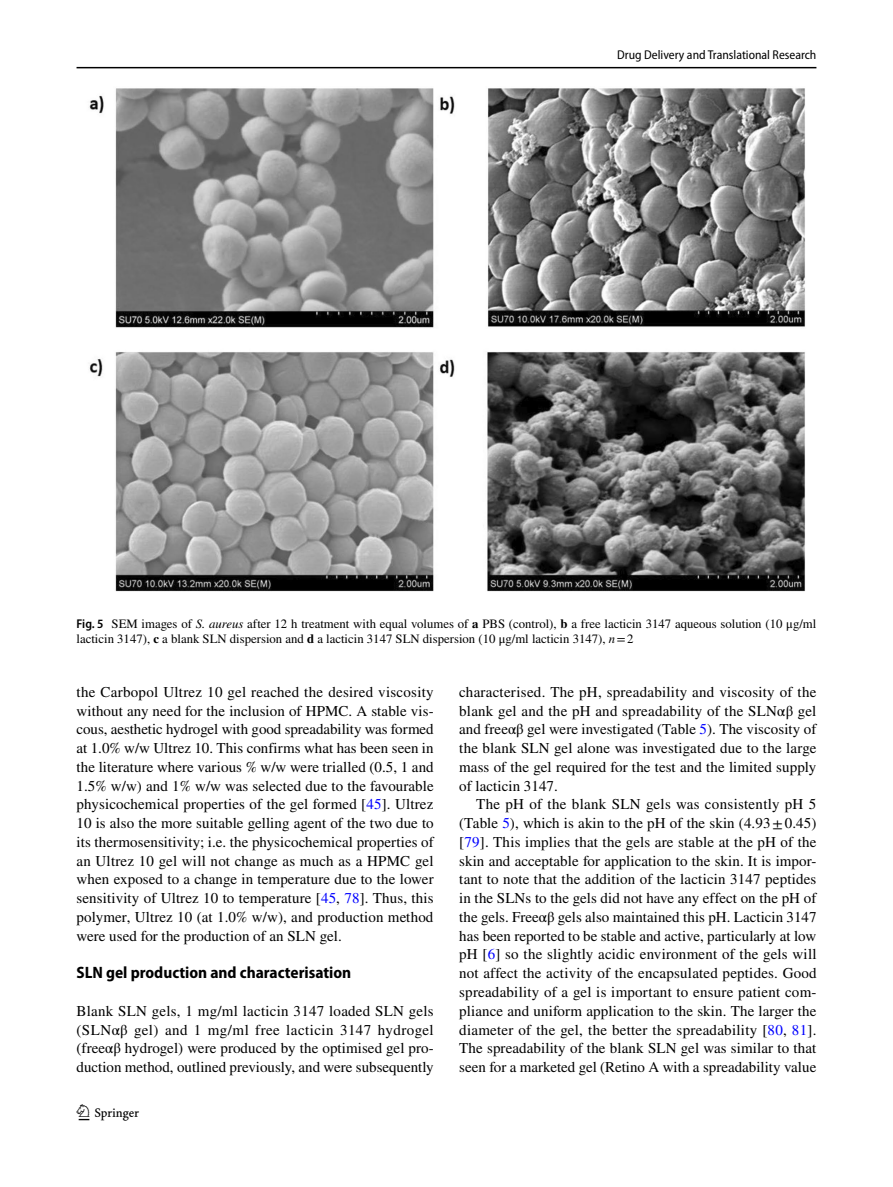
<style>
.page{position:relative;width:893px;height:1187px;background:#fff}
.page>*{position:absolute;margin:0;border:0;box-sizing:border-box;transform-origin:0 0}
.t1{font:22.5px "Springnew Regular 2";color:#000}
.t2{font:700 semi-condensed 16.5px "Myriad Pro";color:#000}
.t3{font:15px/18.8px "STIX";color:#000;text-align:justify}
.t4{font:12.75px/15px "STIX";color:#000}
.t5{font:semi-condensed 12.75px "Myriad Pro";color:#000}
.s1{font-family:"Myriad Pro";font-weight:600;font-stretch:semi-condensed}
.s2{font-style:italic}
.s3{font-weight:700}
.s4{color:#00f}
</style>
<div class="page">
<hr style="left:77px;top:67px;width:739px;height:1px;background:#000">
<img style="left:89px;top:88px;width:716px;height:504px">
<p class="t5" style="left:617px;top:48px;width:201px">Drug Delivery and Translational Research</p>
<p class="t4" style="left:77px;top:616px;width:741px"><span class="s1">Fig. 5</span> SEM images of <span class="s2">S. aureus</span> after 12 h treatment with equal volumes of <span class="s3">a</span> PBS (control), <span class="s3">b</span> a free lacticin 3147 aqueous solution (10 μg/ml lacticin 3147), <span class="s3">c</span> a blank SLN dispersion and <span class="s3">d</span> a lacticin 3147 SLN dispersion (10 μg/ml lacticin 3147), <span class="s2">n</span>=2</p>
<p class="t3" style="left:77px;top:683px;width:359px">the Carbopol Ultrez 10 gel reached the desired viscosity without any need for the inclusion of HPMC. A stable vis&shy;cous, aesthetic hydrogel with good spreadability was formed at 1.0% w/w Ultrez 10. This confirms what has been seen in the literature where various % w/w were trialled (0.5, 1 and 1.5% w/w) and 1% w/w was selected due to the favourable physicochemical properties of the gel formed [<span class="s4">45</span>]. Ultrez 10 is also the more suitable gelling agent of the two due to its thermosensitivity; i.e. the physicochemical properties of an Ultrez 10 gel will not change as much as a HPMC gel when exposed to a change in temperature due to the lower sensitivity of Ultrez 10 to temperature [<span class="s4">45</span>, <span class="s4">78</span>]. Thus, this polymer, Ultrez 10 (at 1.0% w/w), and production method were used for the production of an SLN gel.</p>
<p class="t2" style="left:77px;top:963px;width:276px">SLN gel production and characterisation</p>
<p class="t3" style="left:77px;top:1002px;width:359px">Blank SLN gels, 1 mg/ml lacticin 3147 loaded SLN gels (SLNαβ gel) and 1 mg/ml free lacticin 3147 hydrogel (freeαβ hydrogel) were produced by the optimised gel pro&shy;duction method, outlined previously, and were subsequently</p>
<h1 class="t1" style="left:79px;top:1104px;width:62px">1 3</h1>
<p class="t3" style="left:459px;top:683px;width:359px">characterised. The pH, spreadability and viscosity of the blank gel and the pH and spreadability of the SLNαβ gel and freeαβ gel were investigated (Table <span class="s4">5</span>). The viscosity of the blank SLN gel alone was investigated due to the large mass of the gel required for the test and the limited supply of lacticin 3147.</p>
<p class="t3" style="left:459px;top:796px;width:359px;text-indent:17px">The pH of the blank SLN gels was consistently pH 5 (Table <span class="s4">5</span>), which is akin to the pH of the skin (4.93±0.45) [<span class="s4">79</span>]. This implies that the gels are stable at the pH of the skin and acceptable for application to the skin. It is impor&shy;tant to note that the addition of the lacticin 3147 peptides in the SLNs to the gels did not have any effect on the pH of the gels. Freeαβ gels also maintained this pH. Lacticin 3147 has been reported to be stable and active, particularly at low pH [<span class="s4">6</span>] so the slightly acidic environment of the gels will not affect the activity of the encapsulated peptides. Good spreadability of a gel is important to ensure patient com&shy;pliance and uniform application to the skin. The larger the diameter of the gel, the better the spreadability [<span class="s4">80</span>, <span class="s4">81</span>].<br>The spreadability of the blank SLN gel was similar to that seen for a marketed gel (Retino A with a spreadability value</p>
</div>
